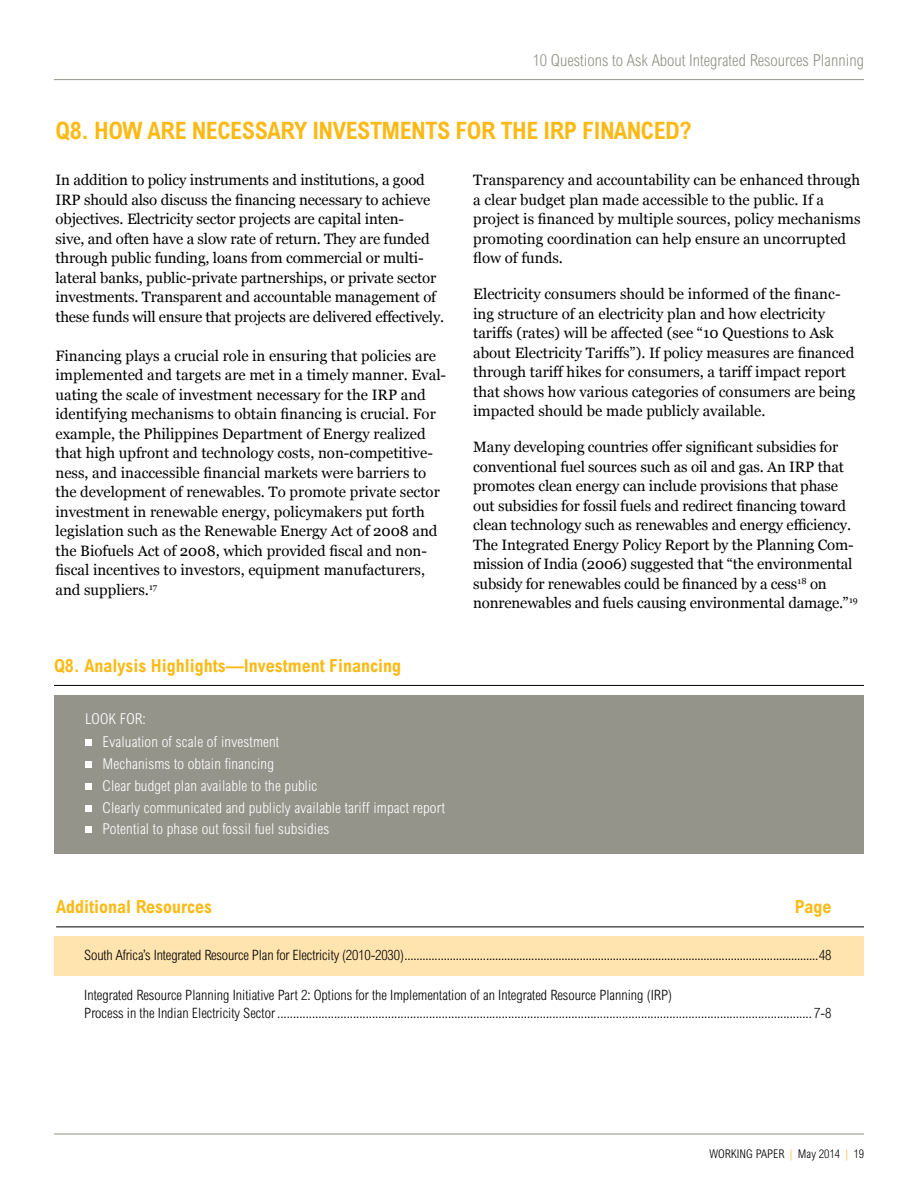
<style>
.page{position:relative;width:918px;height:1188px;background:#fff}
.page>*{position:absolute;margin:0;border:0;box-sizing:border-box;transform-origin:0 0}
.t1{font:700 condensed 24px "Arial MT Std";letter-spacing:-.02em;color:#fdb913}
.t2{font:700 condensed 18px "Arial MT Std";color:#fdb913}
.t3{font:300 condensed 16.5px "Arial MT Std";color:#94948b}
.t4{font:15px/19.5px "Georgia";color:#000}
.t5{font:300 condensed 15px/21.8px "Arial MT Std";letter-spacing:.01em;color:#fff}
.t6{font:300 condensed 14.25px/18px "Arial MT Std";color:#000}
.t7{font:300 condensed 12px "Arial MT Std";color:#000}
.s1{color:#fdb913}
</style>
<div class="page">
<hr style="left:54px;top:79px;width:810px;height:1px;background:#94948b">
<hr style="left:54px;top:1134px;width:810px;height:1px;background:#94948b">
<div style="left:54px;top:696px;width:810px;height:158px;background:#94948b"></div>
<div style="left:85px;top:740px;width:7px;height:6px;background:#fff"></div>
<div style="left:85px;top:761px;width:7px;height:7px;background:#fff"></div>
<div style="left:85px;top:783px;width:7px;height:7px;background:#fff"></div>
<div style="left:85px;top:805px;width:7px;height:7px;background:#fff"></div>
<div style="left:85px;top:827px;width:7px;height:6px;background:#fff"></div>
<hr style="left:54px;top:685px;width:810px;height:1px;background:#000">
<hr style="left:56px;top:927px;width:808px;height:1px;background:#000">
<div style="left:54px;top:936px;width:810px;height:40px;background:#ffe4af"></div>
<p class="t3" style="left:533px;top:51px;width:333px">10 Questions to Ask About Integrated Resources Planning</p>
<h1 class="t1" style="left:56px;top:116px;width:637px">Q8. HOW ARE NECESSARY INVESTMENTS FOR THE IRP FINANCED?</h1>
<p class="t4" style="left:56px;top:170px;width:390px">In addition to policy instruments and institutions, a good IRP should also discuss the financing necessary to achieve objectives. Electricity sector projects are capital inten-<br>sive, and often have a slow rate of return. They are funded through public funding, loans from commercial or multi&shy;lateral banks, public-private partnerships, or private sector investments. Transparent and accountable management of these funds will ensure that projects are delivered effectively.</p>
<p class="t4" style="left:56px;top:345px;width:392px">Financing plays a crucial role in ensuring that policies are implemented and targets are met in a timely manner. Eval&shy;uating the scale of investment necessary for the IRP and identifying mechanisms to obtain financing is crucial. For example, the Philippines Department of Energy realized that high upfront and technology costs, non-competitive&shy;ness, and inaccessible financial markets were barriers to the development of renewables. To promote private sector investment in renewable energy, policymakers put forth legislation such as the Renewable Energy Act of 2008 and the Biofuels Act of 2008, which provided fiscal and non&shy;fiscal incentives to investors, equipment manufacturers, and suppliers.<sup>17</sup></p>
<p class="t4" style="left:473px;top:170px;width:389px">Transparency and accountability can be enhanced through a clear budget plan made accessible to the public. If a project is financed by multiple sources, policy mechanisms promoting coordination can help ensure an uncorrupted flow of funds.</p>
<p class="t4" style="left:473px;top:284px;width:384px">Electricity consumers should be informed of the financ&shy;ing structure of an electricity plan and how electricity tariffs (rates) will be affected (see “10 Questions to Ask about Electricity Tariffs”). If policy measures are financed through tariff hikes for consumers, a tariff impact report that shows how various categories of consumers are being impacted should be made publicly available.</p>
<p class="t4" style="left:473px;top:437px;width:386px">Many developing countries offer significant subsidies for conventional fuel sources such as oil and gas. An IRP that promotes clean energy can include provisions that phase out subsidies for fossil fuels and redirect financing toward clean technology such as renewables and energy efficiency.<br>The Integrated Energy Policy Report by the Planning Com&shy;mission of India (2006) suggested that “the environmental subsidy for renewables could be financed by a cess<sup>18</sup> on nonrenewables and fuels causing environmental damage.”<sup>19</sup></p>
<p class="t2" style="left:54px;top:655px;width:349px">Q8. Analysis Highlights—Investment Financing</p>
<p class="t5" style="left:103px;top:707px;width:178px;line-height:23.2px;text-indent:-17px">LOOK FOR:<br>Evaluation of scale of investment</p>
<p class="t5" style="left:103px;top:753px;width:344px">Mechanisms to obtain financing<br>Clear budget plan available to the public<br>Clearly communicated and publicly available tariff impact report Potential to phase out fossil fuel subsidies</p>
<p class="t2" style="left:56px;top:896px;width:158px">Additional Resources</p>
<p class="t2" style="left:795px;top:896px;width:38px">Page</p>
<p class="t6" style="left:84px;top:946px;width:749px">South Africa’s Integrated Resource Plan for Electricity (2010-2030).........................................................................................................................................48</p>
<p class="t6" style="left:84px;top:986px;width:749px">Integrated Resource Planning Initiative Part 2: Options for the Implementation of an Integrated Resource Planning (IRP)<br>Process in the Indian Electricity Sector ......................................................................................................................................................................... 7-8</p>
<p class="t7" style="left:710px;top:1147px;width:156px">WORKING PAPER <span class="s1">|</span> May 2014 <span class="s1">|</span> 19</p>
</div>
